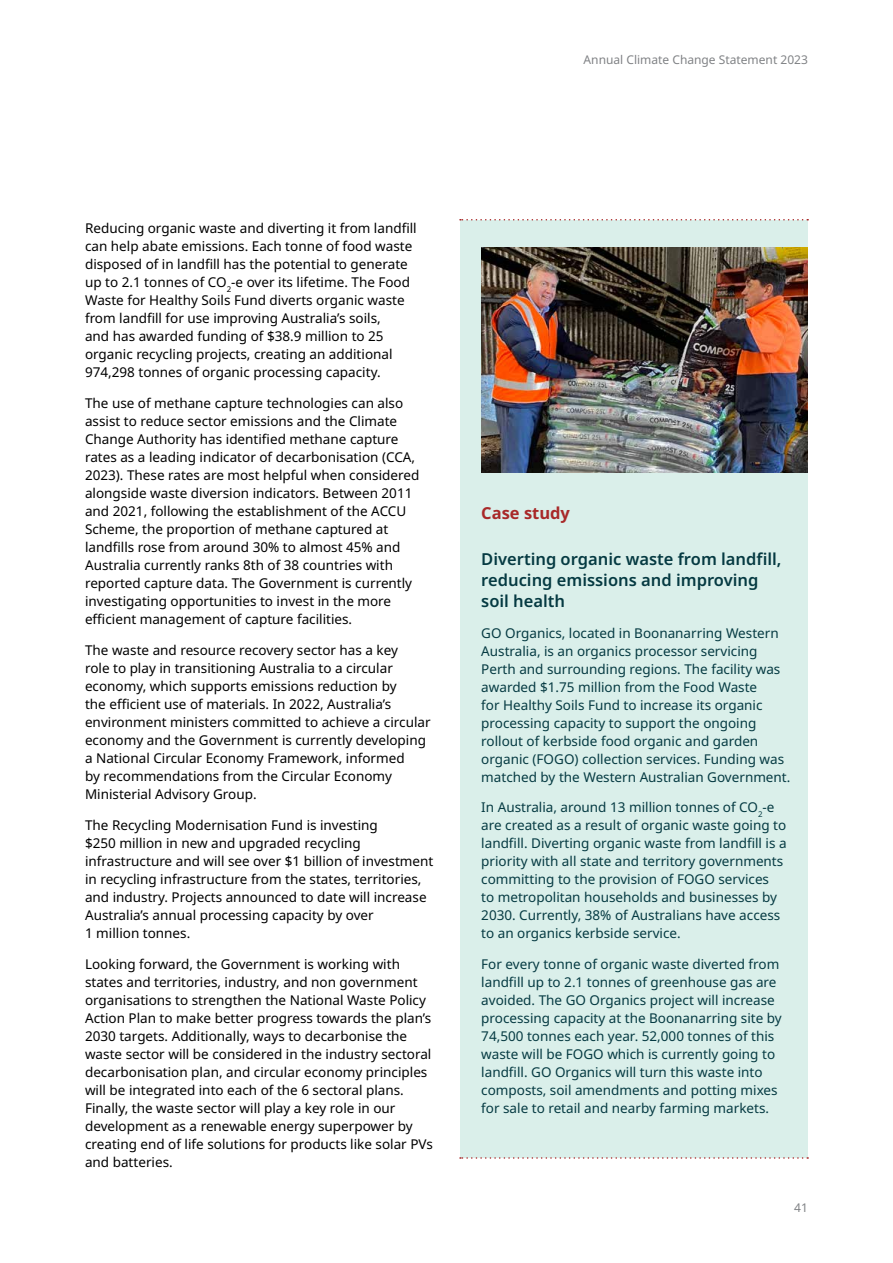
<style>
.page{position:relative;width:893px;height:1263px;background:#fff}
.page>*{position:absolute;margin:0;border:0;box-sizing:border-box;transform-origin:0 0}
.t1{font:600 16.5px/21px "Noto Sans";color:#053a42}
.t2{font:700 16.5px "Noto Sans";color:#a82929}
.WF_Body{font:13.5px/18px "Noto Sans";color:#000}
.WF_Body-2{font:13.5px/18px "Noto Sans";color:#053a42}
.t3{font:12px "Noto Sans";color:#808285}
</style>
<div class="page">
<div style="left:460px;top:220px;width:348px;height:937px;background:#daefea"></div>
<img style="left:481px;top:248px;width:327px;height:225px">
<svg style="left:460px;top:219px;width:348px;height:1px"></svg>
<svg style="left:460px;top:1157px;width:348px;height:2px"></svg>
<p class="t3" style="left:584px;top:51px;width:226px">Annual Climate Change Statement 2023</p>
<p class="WF_Body" style="left:85px;top:220px;width:333px">Reducing organic waste and diverting it from landfill can help abate emissions. Each tonne of food waste disposed of in landfill has the potential to generate up to 2.1 tonnes of CO<sub>2</sub>-e over its lifetime. The Food Waste for Healthy Soils Fund diverts organic waste from landfill for use improving Australia’s soils,<br>and has awarded funding of $38.9 million to 25 organic recycling projects, creating an additional 974,298 tonnes of organic processing capacity.</p>
<p class="WF_Body" style="left:85px;top:395px;width:336px">The use of methane capture technologies can also assist to reduce sector emissions and the Climate Change Authority has identified methane capture rates as a leading indicator of decarbonisation (CCA, 2023). These rates are most helpful when considered alongside waste diversion indicators. Between 2011 and 2021, following the establishment of the ACCU Scheme, the proportion of methane captured at landfills rose from around 30% to almost 45% and Australia currently ranks 8th of 38 countries with reported capture data. The Government is currently investigating opportunities to invest in the more efficient management of capture facilities.</p>
<p class="WF_Body" style="left:85px;top:641px;width:347px">The waste and resource recovery sector has a key<br>role to play in transitioning Australia to a circular economy, which supports emissions reduction by<br>the efficient use of materials. In 2022, Australia’s environment ministers committed to achieve a circular economy and the Government is currently developing a National Circular Economy Framework, informed<br>by recommendations from the Circular Economy Ministerial Advisory Group.</p>
<p class="WF_Body" style="left:85px;top:816px;width:350px">The Recycling Modernisation Fund is investing<br>$250 million in new and upgraded recycling infrastructure and will see over $1 billion of investment in recycling infrastructure from the states, territories, and industry. Projects announced to date will increase Australia’s annual processing capacity by over<br>1 million tonnes.</p>
<p class="WF_Body" style="left:85px;top:955px;width:349px">Looking forward, the Government is working with states and territories, industry, and non government organisations to strengthen the National Waste Policy Action Plan to make better progress towards the plan’s 2030 targets. Additionally, ways to decarbonise the waste sector will be considered in the industry sectoral decarbonisation plan, and circular economy principles will be integrated into each of the 6 sectoral plans.<br>Finally, the waste sector will play a key role in our development as a renewable energy superpower by creating end of life solutions for products like solar PVs and batteries.</p>
<h4 class="t2" style="left:481px;top:501px;width:90px">Case study</h4>
<h4 class="t1" style="left:481px;top:549px;width:302px">Diverting organic waste from landfill, reducing emissions and improving soil health</h4>
<p class="WF_Body-2" style="left:481px;top:624px;width:311px">GO Organics, located in Boonanarring Western Australia, is an organics processor servicing Perth and surrounding regions. The facility was awarded $1.75 million from the Food Waste<br>for Healthy Soils Fund to increase its organic processing capacity to support the ongoing rollout of kerbside food organic and garden organic (FOGO) collection services. Funding was matched by the Western Australian Government.</p>
<p class="WF_Body-2" style="left:481px;top:799px;width:307px">In Australia, around 13 million tonnes of CO<sub>2</sub>‑e are created as a result of organic waste going to landfill. Diverting organic waste from landfill is a priority with all state and territory governments committing to the provision of FOGO services<br>to metropolitan households and businesses by 2030. Currently, 38% of Australians have access to an organics kerbside service.</p>
<p class="WF_Body-2" style="left:481px;top:955px;width:302px">For every tonne of organic waste diverted from landfill up to 2.1 tonnes of greenhouse gas are avoided. The GO Organics project will increase processing capacity at the Boonanarring site by 74,500 tonnes each year. 52,000 tonnes of this waste will be FOGO which is currently going to landfill. GO Organics will turn this waste into composts, soil amendments and potting mixes for sale to retail and nearby farming markets.</p>
<p class="t3" style="left:794px;top:1199px;width:15px">41</p>
</div>
